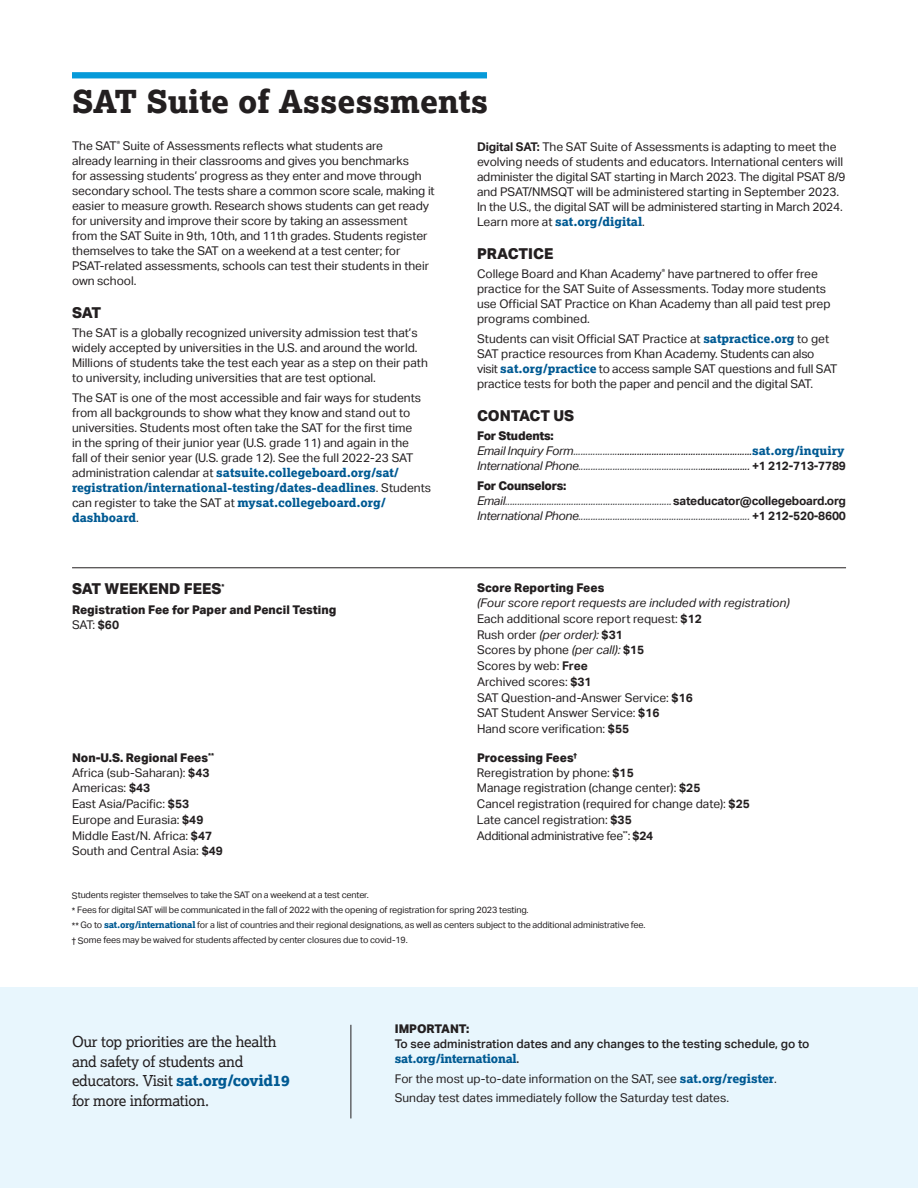
<style>
.page{position:relative;width:918px;height:1188px;background:#fff}
.page>*{position:absolute;margin:0;border:0;box-sizing:border-box;transform-origin:0 0}
.t1{font:800 31.5px "Lexia";color:#231f20}
.t2{font:15px/19.5px "Lexia";letter-spacing:-.02em;color:#231f20}
.t3{font:800 15px "Aktiv Grotesk";color:#231f20}
.t4{font:12px/15px "Aktiv Grotesk";color:#231f20}
.t5{font:italic 12px/15px "Aktiv Grotesk";letter-spacing:-.02em;color:#231f20}
.t6{font:italic 12px/15px "Aktiv Grotesk";letter-spacing:-.02em;color:#4e4f50}
.t7{font:800 12px/15px "Lexia";color:#005a93}
.t8{font:800 12px/15px "Aktiv Grotesk";color:#231f20}
.t9{font:500 12px "Aktiv Grotesk";color:#231f20}
.t10{font:800 12px "Lexia";letter-spacing:-.02em;color:#005a93}
.t11{font:9px/15px "Aktiv Grotesk";letter-spacing:-.015em;color:#231f20}
.s1{font-family:"Aktiv Grotesk";font-weight:400;color:#231f20}
.s2{font-family:"Lexia";font-weight:800;color:#005a93}
.s3{font-weight:400}
.s4{font-weight:700}
.s5{font-weight:800;font-style:normal}
.s6{color:#4e4f50}
.s7{font-family:"Lexia";font-weight:800;font-style:normal;color:#005a93}
.s8{font-weight:700;font-style:normal}
.s9{font-weight:800;font-style:normal;color:#231f20}
.s10{color:#231f20}
.s11{font-weight:700;font-style:normal;color:#231f20}
.s12{font-style:italic}
.s13{font-weight:800}
.s14{font-weight:800;color:#005a93}
.s15{font-family:"Aktiv Grotesk";font-weight:500;color:#231f20}
</style>
<div class="page">
<div style="left:0;top:987px;width:918px;height:201px;background:#e8f6fd"></div>
<div style="left:72px;top:72px;width:415px;height:6px;background:#069ad9"></div>
<hr style="left:72px;top:568px;width:774px;height:1px;background:#231f20">
<hr style="left:351px;top:1025px;width:1px;height:93px;background:#231f20">
<h1 class="t1" style="left:72px;top:81px;width:418px">SAT Suite of Assessments</h1>
<p class="t4" style="left:72px;top:138px;width:364px">The SAT<sup>®</sup> Suite of Assessments reflects what students are<br>already learning in their classrooms and gives you benchmarks<br>for assessing students’ progress as they enter and move through secondary school. The tests share a common score scale, making it easier to measure growth. Research shows students can get ready for university and improve their score by taking an assessment from the SAT Suite in 9th, 10th, and 11th grades. Students register themselves to take the SAT on a weekend at a test center; for PSAT-related assessments, schools can test their students in their own school.</p>
<p class="t3" style="left:72px;top:304px;width:31px">SAT</p>
<p class="t4" style="left:72px;top:325px;width:357px">The SAT is a globally recognized university admission test that’s widely accepted by universities in the U.S. and around the world.<br>Millions of students take the test each year as a step on their path to university, including universities that are test optional.</p>
<p class="t4" style="left:72px;top:390px;width:351px">The SAT is one of the most accessible and fair ways for students from all backgrounds to show what they know and stand out to universities. Students most often take the SAT for the first time in the spring of their junior year (U.S. grade 11) and again in the fall of their senior year (U.S. grade 12). See the full 2022-23 SAT</p>
<p class="t7" style="left:72px;top:464px;width:361px"><span class="s1">administration calendar at</span> satsuite.collegeboard.org/sat/ registration/international-testing/dates-deadlines<span class="s1">. Students</span></p>
<p class="t4" style="left:72px;top:495px;width:315px">can register to take the SAT at <span class="s2">mysat.collegeboard.org/</span></p>
<p class="t7" style="left:72px;top:509px;width:68px">dashboard<span class="s1">.</span></p>
<p class="t3" style="left:72px;top:580px;width:154px">SAT WEEKEND FEES<sup>*</sup></p>
<p class="t8" style="left:72px;top:602px;width:266px">Registration Fee for Paper and Pencil Testing<br><span class="s3">SAT:</span> <span class="s4">$60</span></p>
<p class="t4" style="left:477px;top:139px;width:370px"><span class="s4">Digital SAT:</span> The SAT Suite of Assessments is adapting to meet the evolving needs of students and educators. International centers will administer the digital SAT starting in March 2023. The digital PSAT 8/9 and PSAT/NMSQT will be administered starting in September 2023.<br>In the U.S., the digital SAT will be administered starting in March 2024.</p>
<p class="t7" style="left:477px;top:214px;width:169px"><span class="s1">Learn more at</span> sat.org/digital<span class="s1">.</span></p>
<p class="t3" style="left:477px;top:245px;width:78px">PRACTICE</p>
<p class="t4" style="left:477px;top:267px;width:355px">College Board and Khan Academy<sup>®</sup> have partnered to offer free practice for the SAT Suite of Assessments. Today more students use Official SAT Practice on Khan Academy than all paid test prep programs combined.</p>
<p class="t4" style="left:477px;top:331px;width:362px">Students can visit Official SAT Practice at <span class="s2">satpractice.org</span> to get SAT practice resources from Khan Academy. Students can also visit <span class="s2">sat.org/practice</span> to access sample SAT questions and full SAT practice tests for both the paper and pencil and the digital SAT.</p>
<p class="t3" style="left:477px;top:407px;width:99px">CONTACT US</p>
<p class="t5" style="left:477px;top:429px;width:370px"><span class="s5">For Students:<br></span>Email Inquiry Form<span class="s6">..................</span>.......................................................<span class="s7">sat.org/inquiry<br></span>International Phone<span class="s6">..................................................</span>.................... <span class="s8">+1 212-713-7789</span></p>
<p class="t6" style="left:477px;top:478px;width:370px"><span class="s9">For Counselors:<br></span><span class="s10">Email</span>....................................................................<span class="s11">sateducator@collegeboard.org<br></span><span class="s10">International Phone</span>...................................................................... <span class="s11">+1 212-520-8600</span></p>
<p class="t8" style="left:477px;top:580px;width:129px">Score Reporting Fees</p>
<p class="t4" style="left:477px;top:595px;width:314px;line-height:15.8px"><span class="s12">(Four score report requests are included with registration)<br></span>Each additional score report request: <span class="s4">$12<br></span>Rush order <span class="s12">(per order):</span> <span class="s4">$31<br></span>Scores by phone <span class="s12">(per call):</span> <span class="s4">$15<br></span>Scores by web: <span class="s4">Free<br></span>Archived scores: <span class="s4">$31<br></span>SAT Question-and-Answer Service: <span class="s4">$16<br></span>SAT Student Answer Service: <span class="s4">$16<br></span>Hand score verification: <span class="s4">$55</span></p>
<p class="t4" style="left:72px;top:750px;width:152px;line-height:15.6px"><span class="s13">Non-U.S. Regional Fees</span><sup>**<br></sup>Africa (sub-Saharan): <span class="s4">$43<br></span>Americas: <span class="s4">$43<br></span>East Asia/Pacific: <span class="s4">$53<br></span>Europe and Eurasia: <span class="s4">$49<br></span>Middle East/N. Africa: <span class="s4">$47<br></span>South and Central Asia: <span class="s4">$49</span></p>
<p class="t4" style="left:477px;top:750px;width:274px;line-height:15.6px"><span class="s13">Processing Fees</span><sup>†<br></sup>Reregistration by phone: <span class="s4">$15<br></span>Manage registration (change center): <span class="s4">$25<br></span>Cancel registration (required for change date): <span class="s4">$25<br></span>Late cancel registration: <span class="s4">$35<br></span>Additional administrative fee<sup>**</sup>: <span class="s4">$24</span></p>
<p class="t11" style="left:72px;top:888px;width:575px">Students register themselves to take the SAT on a weekend at a test center.<br>* Fees for digital SAT will be communicated in the fall of 2022 with the opening of registration for spring 2023 testing.<br>** Go to <span class="s2">sat.org/international</span> for a list of countries and their regional designations, as well as centers subject to the additional administrative fee. † Some fees may be waived for students affected by center closures due to covid-19.</p>
<p class="t2" style="left:72px;top:1032px;width:220px">Our top priorities are the health and safety of students and educators. Visit <span class="s14">sat.org/covid19 </span>for more information.</p>
<p class="t8" style="left:395px;top:1022px;width:76px">IMPORTANT:</p>
<p class="t9" style="left:395px;top:1037px;width:416px">To see administration dates and any changes to the testing schedule, go to</p>
<p class="t10" style="left:395px;top:1051px;width:126px">sat.org/international<span class="s15">.</span></p>
<p class="t4" style="left:395px;top:1069px;width:384px;line-height:19.5px">For the most up-to-date information on the SAT, see <span class="s2">sat.org/register</span>.<br>Sunday test dates immediately follow the Saturday test dates.</p>
</div>
